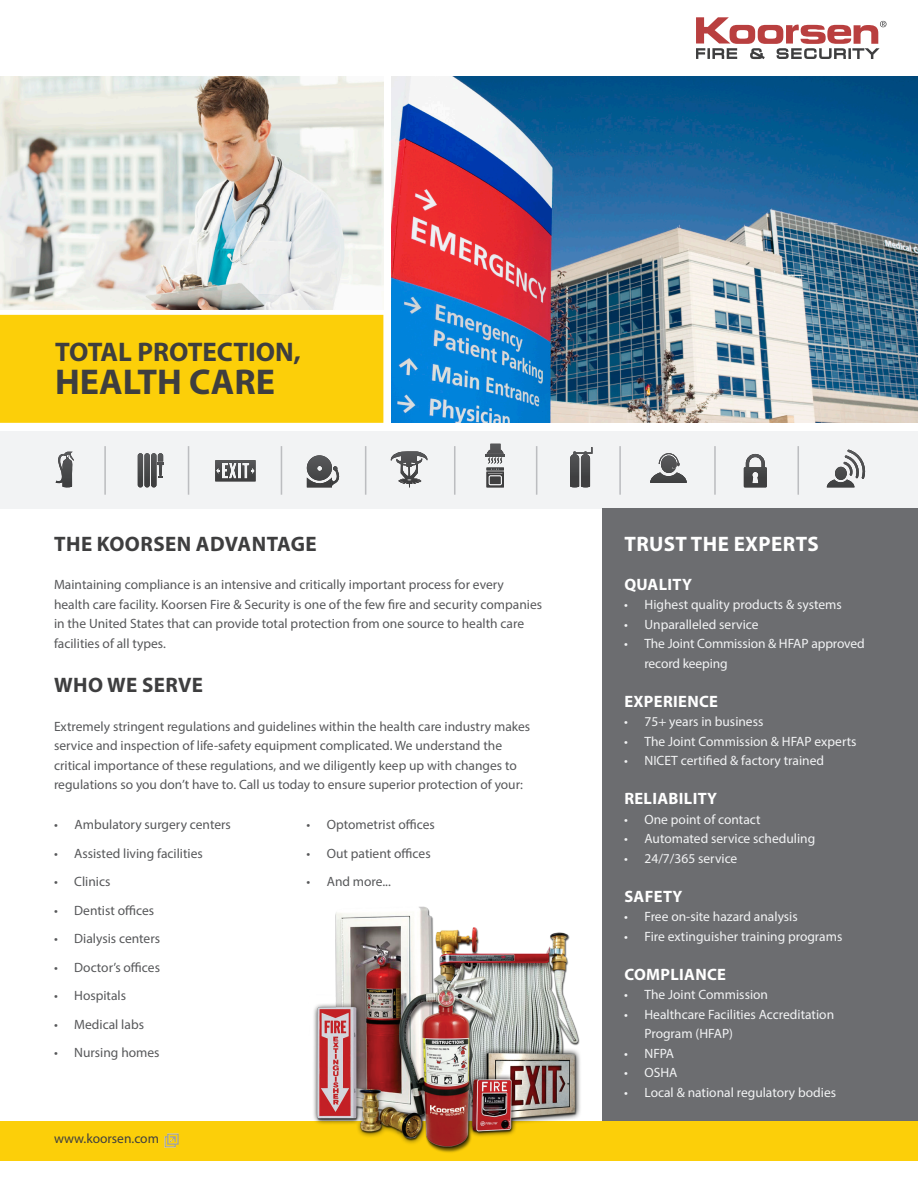
<style>
.page{position:relative;width:918px;height:1188px;background:#fff}
.page>*{position:absolute;margin:0;border:0;box-sizing:border-box;transform-origin:0 0}
.t1{font:700 36px "Myriad Pro";color:#3e3e3f}
.t2{font:700 27px "Myriad Pro";color:#3e3e3f}
.t3{font:700 21px "Myriad Pro";letter-spacing:.02em;color:#3e3e3f}
.t4{font:700 21px "Myriad Pro";letter-spacing:.02em;color:#fff}
.t5{font:700 16.5px "Myriad Pro";letter-spacing:.02em;color:#fff}
.t6{font:13.5px/19.5px "Myriad Pro";color:#57585a}
.t7{font:13.5px/19.5px "Myriad Pro";color:#f2f3f4}
.t8{font:13.5px "Myriad Pro";color:#3e3e3f}
</style>
<div class="page">
<div style="left:0;top:1121px;width:918px;height:40px;background:#fccf09"></div>
<div style="left:0;top:431px;width:918px;height:78px;background:#f2f3f4"></div>
<div style="left:603px;top:509px;width:315px;height:612px;background:#6c6d70"></div>
<svg style="left:827px;top:450px;width:39px;height:37px"></svg>
<svg style="left:650px;top:453px;width:37px;height:30px"></svg>
<svg style="left:570px;top:447px;width:23px;height:40px"></svg>
<svg style="left:744px;top:454px;width:23px;height:33px"></svg>
<hr style="left:485px;top:454px;width:20px;height:3px;background:#4e4f50">
<svg style="left:487px;top:444px;width:17px;height:43px"></svg>
<svg style="left:215px;top:460px;width:41px;height:21px"></svg>
<svg style="left:138px;top:453px;width:26px;height:34px"></svg>
<svg style="left:391px;top:451px;width:37px;height:36px"></svg>
<svg style="left:56px;top:451px;width:18px;height:37px"></svg>
<svg style="left:307px;top:455px;width:33px;height:33px"></svg>
<hr style="left:104px;top:446px;width:2px;height:49px;background:#bcbdc0">
<hr style="left:188px;top:446px;width:1px;height:49px;background:#bcbdc0">
<hr style="left:281px;top:446px;width:1px;height:49px;background:#bcbdc0">
<hr style="left:365px;top:446px;width:1px;height:49px;background:#bcbdc0">
<hr style="left:454px;top:446px;width:2px;height:49px;background:#bcbdc0">
<hr style="left:536px;top:446px;width:1px;height:49px;background:#bcbdc0">
<hr style="left:619px;top:446px;width:2px;height:49px;background:#bcbdc0">
<hr style="left:714px;top:446px;width:2px;height:49px;background:#bcbdc0">
<hr style="left:797px;top:446px;width:2px;height:49px;background:#bcbdc0">
<div style="left:0;top:315px;width:383px;height:108px;background:#fccf09"></div>
<img style="left:392px;top:77px;width:526px;height:346px">
<img style="left:313px;top:907px;width:290px;height:246px">
<img style="left:0;top:77px;width:383px;height:232px">
<svg style="left:696px;top:17px;width:191px;height:42px"></svg>
<img style="left:164px;top:1133px;width:15px;height:15px">
<p class="t2" style="left:55px;top:335px;width:247px">TOTAL PROTECTION,</p>
<p class="t1" style="left:55px;top:359px;width:222px">HEALTH CARE</p>
<p class="t3" style="left:54px;top:531px;width:264px">THE KOORSEN ADVANTAGE</p>
<p class="t4" style="left:624px;top:530px;width:196px">TRUST THE EXPERTS</p>
<p class="t5" style="left:624px;top:574px;width:69px">QUALITY</p>
<p class="t7" style="left:624px;top:595px;width:219px">• Highest quality products &amp; systems</p>
<p class="t7" style="left:624px;top:614px;width:136px">• Unparalleled service</p>
<p class="t7" style="left:644px;top:634px;width:222px;text-indent:-20px">• The Joint Commission &amp; HFAP approved record keeping</p>
<p class="t5" style="left:624px;top:691px;width:95px">EXPERIENCE</p>
<p class="t7" style="left:624px;top:712px;width:141px">• 75+ years in business</p>
<p class="t7" style="left:624px;top:731px;width:234px">• The Joint Commission &amp; HFAP experts</p>
<p class="t7" style="left:624px;top:751px;width:201px">• NICET certified &amp; factory trained</p>
<p class="t5" style="left:624px;top:788px;width:94px">RELIABILITY</p>
<p class="t7" style="left:624px;top:809px;width:138px">• One point of contact</p>
<p class="t7" style="left:624px;top:829px;width:193px">• Automated service scheduling</p>
<p class="t7" style="left:624px;top:848px;width:115px">• 24/7/365 service</p>
<p class="t5" style="left:624px;top:886px;width:60px">SAFETY</p>
<p class="t7" style="left:624px;top:907px;width:175px">• Free on-site hazard analysis</p>
<p class="t7" style="left:624px;top:926px;width:220px">• Fire extinguisher training programs</p>
<p class="t5" style="left:624px;top:964px;width:103px">COMPLIANCE</p>
<p class="t7" style="left:624px;top:985px;width:145px">• The Joint Commission</p>
<p class="t7" style="left:644px;top:1004px;width:191px;text-indent:-20px">• Healthcare Facilities Accreditation<br>Program (HFAP)</p>
<p class="t7" style="left:624px;top:1043px;width:52px">• NFPA</p>
<p class="t7" style="left:624px;top:1063px;width:55px">• OSHA</p>
<p class="t7" style="left:624px;top:1082px;width:213px">• Local &amp; national regulatory bodies</p>
<p class="t6" style="left:54px;top:575px;width:451px">Maintaining compliance is an intensive and critically important process for every</p>
<p class="t6" style="left:54px;top:594px;width:490px">health care facility. Koorsen Fire &amp; Security is one of the few fire and security companies in the United States that can provide total protection from one source to health care facilities of all types.</p>
<p class="t3" style="left:54px;top:671px;width:150px">WHO WE SERVE</p>
<p class="t6" style="left:54px;top:716px;width:478px">Extremely stringent regulations and guidelines within the health care industry makes</p>
<p class="t6" style="left:54px;top:736px;width:450px">service and inspection of life-safety equipment complicated. We understand the</p>
<p class="t6" style="left:54px;top:755px;width:464px">critical importance of these regulations, and we diligently keep up with changes to</p>
<p class="t6" style="left:54px;top:775px;width:471px">regulations so you don’t have to. Call us today to ensure superior protection of your:</p>
<p class="t6" style="left:307px;top:815px;width:130px">• Optometrist offices</p>
<p class="t6" style="left:307px;top:843px;width:126px">• Out patient offices</p>
<p class="t6" style="left:307px;top:872px;width:86px">• And more...</p>
<p class="t6" style="left:54px;top:815px;width:179px">• Ambulatory surgery centers</p>
<p class="t6" style="left:54px;top:843px;width:150px">• Assisted living facilities</p>
<p class="t6" style="left:54px;top:872px;width:58px">• Clinics</p>
<p class="t6" style="left:54px;top:900px;width:102px">• Dentist offices</p>
<p class="t6" style="left:54px;top:929px;width:108px">• Dialysis centers</p>
<p class="t6" style="left:54px;top:957px;width:108px">• Doctor’s offices</p>
<p class="t6" style="left:54px;top:986px;width:74px">• Hospitals</p>
<p class="t6" style="left:54px;top:1014px;width:92px">• Medical labs</p>
<p class="t6" style="left:54px;top:1043px;width:107px">• Nursing homes</p>
<p class="t8" style="left:54px;top:1130px;width:107px">www.koorsen.com</p>
</div>
